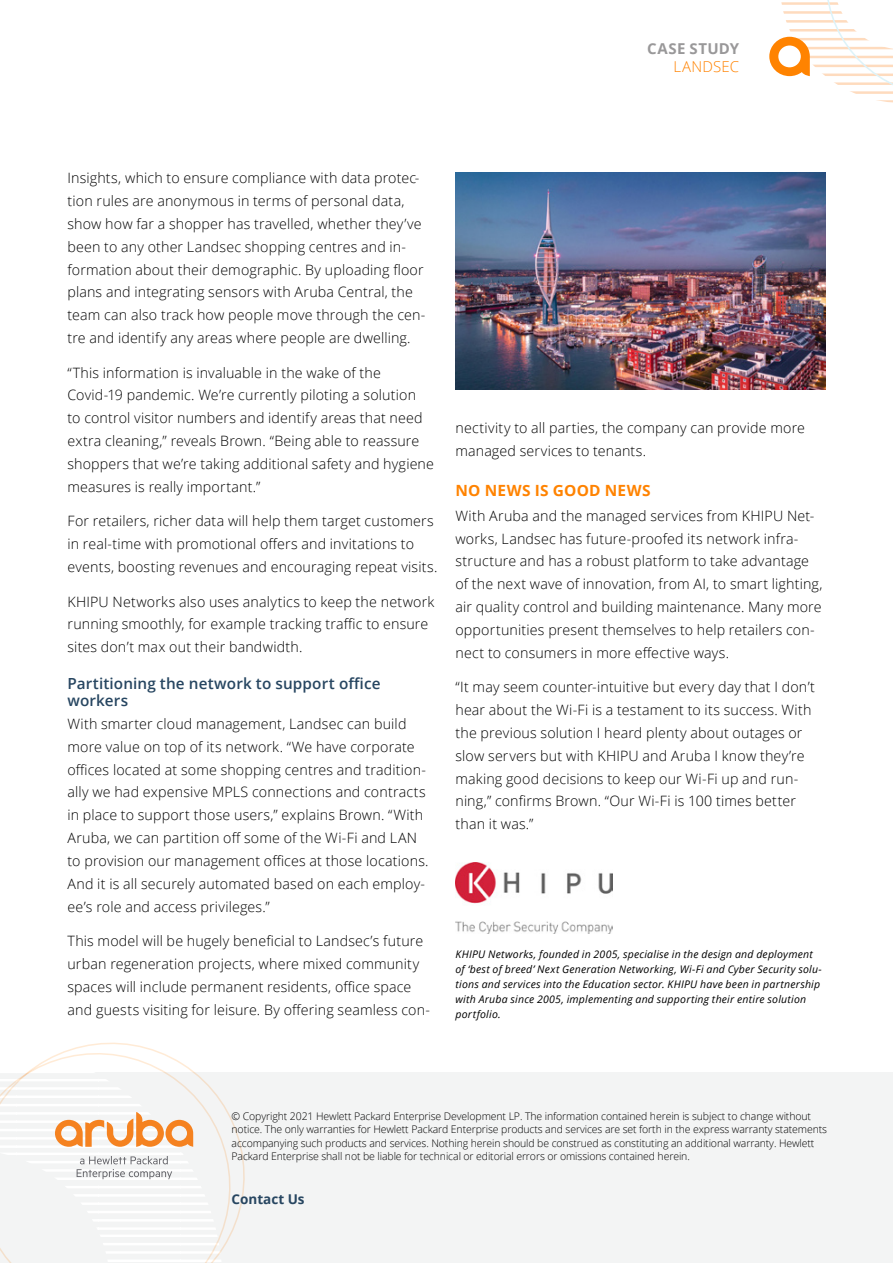
<style>
.page{position:relative;width:893px;height:1263px;background:#fff}
.page>*{position:absolute;margin:0;border:0;box-sizing:border-box;transform-origin:0 0}
.t1{font:700 15.45px "Open Sans";letter-spacing:.015em;color:#ff8300}
.t2{font:600 15.3px/17.7px "Open Sans";letter-spacing:.01em;color:#274661}
.t3{font:700 15px "Open Sans";letter-spacing:.02em;color:#999899}
.t4{font:300 15px "Open Sans";letter-spacing:.005em;color:#ff8300}
.t5{font:300 14.25px/22.8px "Open Sans";letter-spacing:.01em;color:#000}
.t6{font:700 13.5px "Open Sans";color:#274661}
.t7{font:300 10.5px/13.5px "Open Sans";letter-spacing:-.01em;color:#000}
.t8{font:italic 10.5px/15px "Open Sans";letter-spacing:.02em;color:#000}
</style>
<div class="page">
<div style="left:0;top:1072px;width:893px;height:191px;background:#f3f4f4"></div>
<svg style="left:0;top:1095px;width:245px;height:168px"></svg>
<svg style="left:0;top:1042px;width:217px;height:195px"></svg>
<svg style="left:769px;top:0;width:124px;height:103px"></svg>
<img style="left:455px;top:862px;width:157px;height:71px">
<img style="left:455px;top:173px;width:370px;height:216px">
<p class="t3" style="left:647px;top:38px;width:93px">CASE STUDY</p>
<p class="t4" style="left:673px;top:57px;width:67px">LANDSEC</p>
<p class="t5" style="left:68px;top:166px;width:359px">Insights, which to ensure compliance with data protec&shy;tion rules are anonymous in terms of personal data, show how far a shopper has travelled, whether they’ve been to any other Landsec shopping centres and in&shy;formation about their demographic. By uploading floor plans and integrating sensors with Aruba Central, the team can also track how people move through the cen&shy;tre and identify any areas where people are dwelling.</p>
<p class="t5" style="left:68px;top:361px;width:368px">“This information is invaluable in the wake of the Covid-19 pandemic. We’re currently piloting a solution<br>to control visitor numbers and identify areas that need extra cleaning,” reveals Brown. “Being able to reassure shoppers that we’re taking additional safety and hygiene measures is really important.”</p>
<p class="t5" style="left:68px;top:509px;width:371px">For retailers, richer data will help them target customers in real-time with promotional offers and invitations to events, boosting revenues and encouraging repeat visits.</p>
<p class="t5" style="left:68px;top:590px;width:368px">KHIPU Networks also uses analytics to keep the network running smoothly, for example tracking traffic to ensure sites don’t max out their bandwidth.</p>
<p class="t2" style="left:68px;top:674px;width:314px">Partitioning the network to support office workers</p>
<p class="t5" style="left:68px;top:712px;width:363px">With smarter cloud management, Landsec can build more value on top of its network. “We have corporate offices located at some shopping centres and tradition&shy;ally we had expensive MPLS connections and contracts in place to support those users,” explains Brown. “With Aruba, we can partition off some of the Wi-Fi and LAN to provision our management offices at those locations.<br>And it is all securely automated based on each employ&shy;ee’s role and access privileges.”</p>
<p class="t5" style="left:68px;top:929px;width:364px">This model will be hugely beneficial to Landsec’s future urban regeneration projects, where mixed community spaces will include permanent residents, office space and guests visiting for leisure. By offering seamless con-</p>
<p class="t5" style="left:455px;top:416px;width:351px">nectivity to all parties, the company can provide more managed services to tenants.</p>
<p class="t1" style="left:455px;top:479px;width:197px">NO NEWS IS GOOD NEWS</p>
<p class="t5" style="left:455px;top:504px;width:369px">With Aruba and the managed services from KHIPU Net&shy;works, Landsec has future-proofed its network infra&shy;structure and has a robust platform to take advantage of the next wave of innovation, from AI, to smart lighting, air quality control and building maintenance. Many more opportunities present themselves to help retailers con&shy;nect to consumers in more effective ways.</p>
<p class="t5" style="left:455px;top:675px;width:361px">“It may seem counter-intuitive but every day that I don’t hear about the Wi-Fi is a testament to its success. With the previous solution I heard plenty about outages or slow servers but with KHIPU and Aruba I know they’re making good decisions to keep our Wi-Fi up and run&shy;ning,” confirms Brown. “Our Wi-Fi is 100 times better than it was.”</p>
<p class="t8" style="left:455px;top:946px;width:368px">KHIPU Networks, founded in 2005, specialise in the design and deployment of ‘best of breed’ Next Generation Networking, Wi-Fi and Cyber Security solu&shy;tions and services into the Education sector. KHIPU have been in partnership with Aruba since 2005, implementing and supporting their entire solution portfolio.</p>
<p class="t7" style="left:232px;top:1109px;width:597px">© Copyright 2021 Hewlett Packard Enterprise Development LP. The information contained herein is subject to change without notice. The only warranties for Hewlett Packard Enterprise products and services are set forth in the express warranty statements accompanying such products and services. Nothing herein should be construed as constituting an additional warranty. Hewlett Packard Enterprise shall not be liable for technical or editorial errors or omissions contained herein.</p>
<p class="t6" style="left:232px;top:1190px;width:75px">Contact Us</p>
</div>
